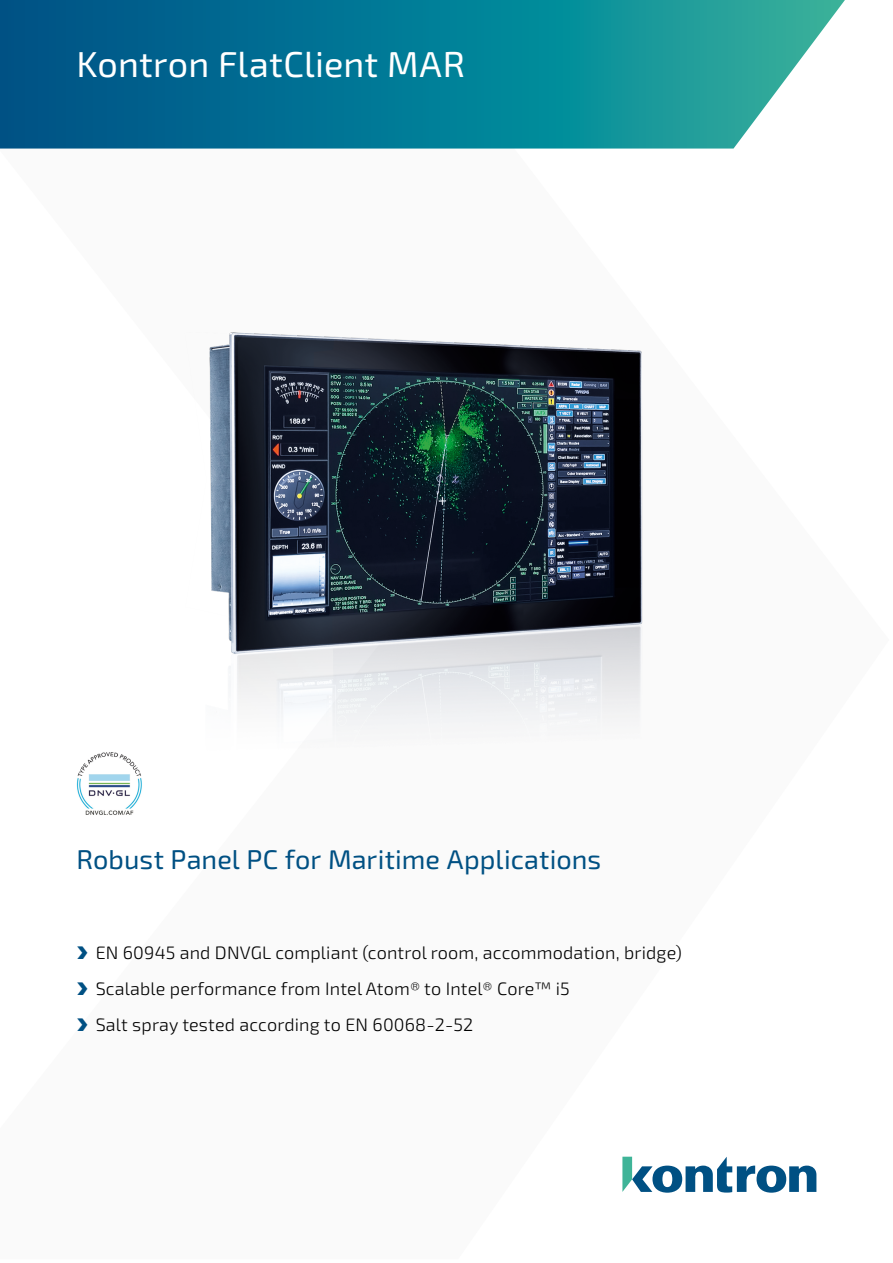
<style>
.page{position:relative;width:893px;height:1263px;background:#fff}
.page>*{position:absolute;margin:0;border:0;box-sizing:border-box;transform-origin:0 0}
.t1{font:36px "Sn T";letter-spacing:.005em;color:#fff}
.t2{font:27px "Sn T";letter-spacing:.005em;color:#005083}
.t3{font:300 18px/36px "Sn T";letter-spacing:.01em;color:#000}
.s1{font-family:"Arrow";font-weight:400;color:#005083}
</style>
<div class="page">
<svg style="left:622px;top:1157px;width:194px;height:36px"></svg>
<img style="left:209px;top:332px;width:434px;height:399px">
<img style="left:76px;top:752px;width:66px;height:63px">
<svg style="left:0;top:0;width:845px;height:149px;background:#19849b"></svg>
<h1 class="t1" style="left:77px;top:43px;width:390px">Kontron FlatClient MAR</h1>
<h2 class="t2" style="left:77px;top:843px;width:526px">Robust Panel PC for Maritime Applications</h2>
<p class="t3" style="left:77px;top:935px;width:607px"><span class="s1">*</span> EN 60945 and DNVGL compliant (control room, accommodation, bridge) <span class="s1">*</span> Scalable performance from Intel Atom® to Intel® Core™ i5<br><span class="s1">*</span> Salt spray tested according to EN 60068-2-52</p>
</div>
